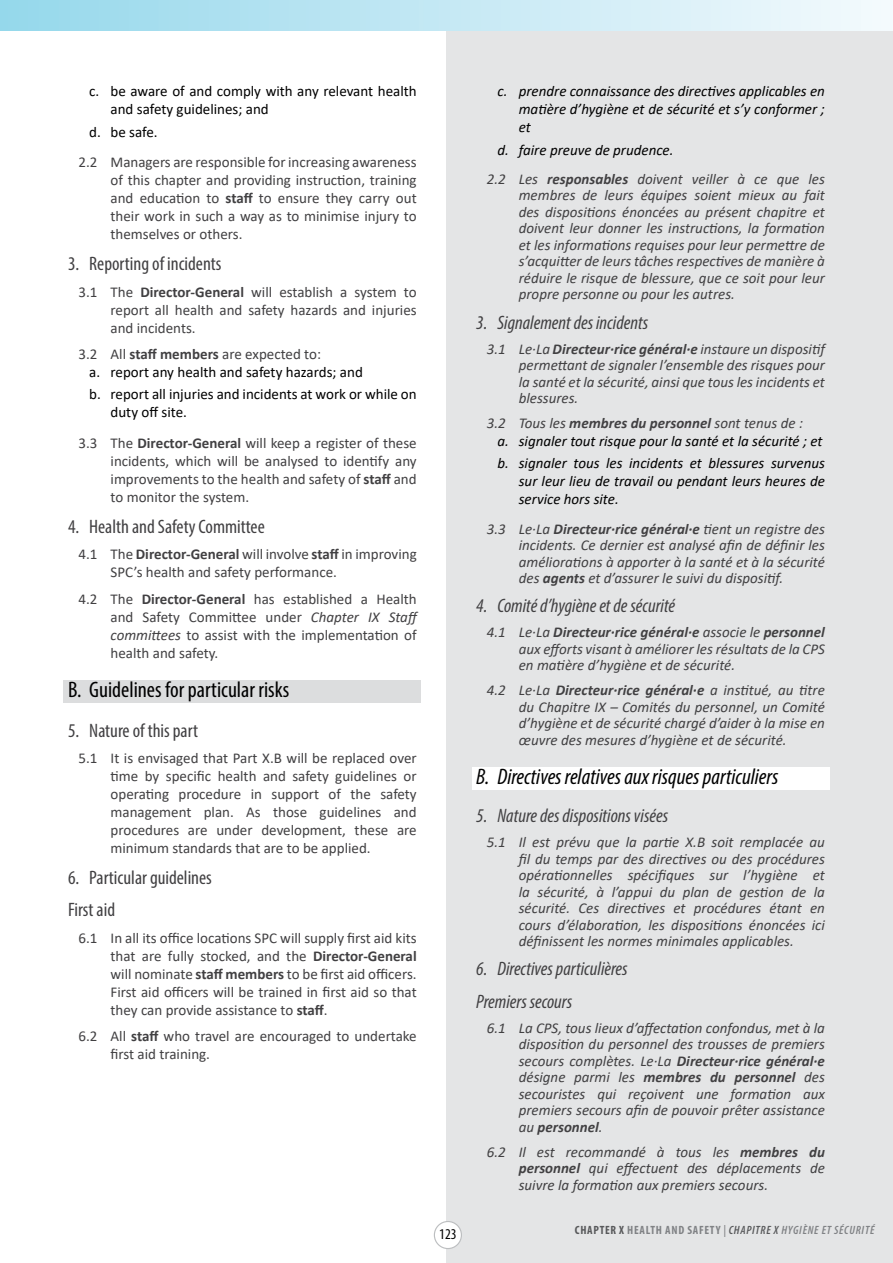
<style>
.page{position:relative;width:893px;height:1263px;background:#fff}
.page>*{position:absolute;margin:0;border:0;box-sizing:border-box;transform-origin:0 0}
.t1{font:italic condensed 22.5px "Myriad Pro";color:#000}
.t2{font:condensed 22.5px "Myriad Pro";color:#000}
.t3{font:italic condensed 19.5px/32.2px "Myriad Pro";color:#414042}
.t4{font:condensed 19.5px/32.2px "Myriad Pro";color:#414042}
.t5{font:italic 15px/16.5px "Calibri";color:#414042;text-align:justify}
.t6{font:15px/18px "Calibri";color:#414042;text-align:justify}
.t7{font:italic 15px/18px "Calibri";color:#000;text-align:justify}
.t8{font:15px/18px "Calibri";color:#000}
.t9{font:condensed 15px "Myriad Pro";color:#000}
.t10{font:italic 600 condensed 12px "Myriad Pro";letter-spacing:.06em;color:#808285}
.s1{font-weight:700}
.s2{color:#414042}
.s3{font-weight:700;color:#414042}
.s4{font-style:italic}
.s5{color:#000}
.s6{font-weight:700;font-style:normal;color:#58595b}
.s7{font-weight:700;font-style:normal}
.s8{color:#58595b}
</style>
<div class="page">
<div style="left:446px;top:0;width:447px;height:1263px;background:#e4e5e6"></div>
<div style="left:434px;top:1221px;width:27px;height:27px;background:#fff;border-radius:50%"></div>
<div style="left:434px;top:1221px;width:28px;height:28px;border:1px solid #bcbec0;border-radius:50%"></div>
<img style="left:0;top:0;width:893px;height:30px">
<div style="left:64px;top:680px;width:357px;height:23px;background:#dcddde"></div>
<div style="left:472px;top:767px;width:357px;height:23px;background:#fff"></div>
<p class="t8" style="left:111px;top:82px;width:308px;text-indent:-21px">c. be aware of and comply with any relevant health and safety guidelines; and</p>
<p class="t8" style="left:89px;top:122px;width:70px">d. be safe.</p>
<p class="t6" style="left:111px;top:153px;width:308px;text-indent:-32px">2.2 Managers are responsible for increasing awareness of this chapter and providing instruction, training and education to <span class="s1">staff</span> to ensure they carry out their work in such a way as to minimise injury to themselves or others.</p>
<h2 class="t4" style="left:68px;top:247px;width:155px">3. Reporting of incidents</h2>
<p class="t6" style="left:111px;top:282px;width:308px;text-indent:-32px">3.1 The <span class="s1">Director-General</span> will establish a system to report all health and safety hazards and injuries and incidents.</p>
<p class="t8" style="left:89px;top:345px;width:275px;text-indent:-11px"><span class="s2">3.2 All</span> <span class="s3">staff members</span> <span class="s2">are expected to:<br></span>a. report any health and safety hazards; and</p>
<p class="t8" style="left:111px;top:385px;width:308px;text-indent:-21px">b. report all injuries and incidents at work or while on duty off site.</p>
<p class="t6" style="left:111px;top:434px;width:308px;text-indent:-32px">3.3 The <span class="s1">Director-General</span> will keep a register of these incidents, which will be analysed to identify any improvements to the health and safety of <span class="s1">staff</span> and to monitor the system.</p>
<h2 class="t4" style="left:68px;top:510px;width:198px">4. Health and Safety Committee</h2>
<p class="t6" style="left:111px;top:545px;width:308px;text-indent:-32px">4.1 The <span class="s1">Director-General</span> will involve <span class="s1">staff</span> in improving<br>SPC’s health and safety performance.</p>
<p class="t6" style="left:111px;top:589px;width:311px;text-align:left;text-indent:-32px">4.2 The <span class="s1">Director-General</span> has established a Health and Safety Committee under <span class="s4">Chapter IX Staff committees</span> to assist with the implementation of health and safety.</p>
<h1 class="t2" style="left:68px;top:676px;width:223px">B. Guidelines for particular risks</h1>
<h2 class="t4" style="left:68px;top:714px;width:131px">5. Nature of this part</h2>
<p class="t6" style="left:111px;top:749px;width:308px;text-indent:-32px">5.1 It is envisaged that Part X.B will be replaced over time by specific health and safety guidelines or operating procedure in support of the safety management plan. As those guidelines and procedures are under development, these are minimum standards that are to be applied.</p>
<h2 class="t4" style="left:68px;top:861px;width:145px">6. Particular guidelines<br>First aid</h2>
<p class="t6" style="left:111px;top:928px;width:308px;text-indent:-32px">6.1 In all its office locations SPC will supply first aid kits that are fully stocked, and the <span class="s1">Director-General </span>will nominate <span class="s1">staff members</span> to be first aid officers.<br>First aid officers will be trained in first aid so that they can provide assistance to <span class="s1">staff</span>.</p>
<p class="t6" style="left:111px;top:1027px;width:308px;text-indent:-32px">6.2 All <span class="s1">staff</span> who travel are encouraged to undertake first aid training.</p>
<p class="t9" style="left:439px;top:1225px;width:19px">123</p>
<p class="t7" style="left:519px;top:82px;width:308px;text-indent:-21px">c. prendre connaissance des directives applicables en matière d’hygiène et de sécurité et s’y conformer ; et</p>
<p class="t5" style="left:487px;top:134px;width:340px;line-height:29.2px;text-indent:11px"><span class="s5">d. faire preuve de prudence.<br></span>2.2 Les <span class="s1">responsables</span> doivent veiller à ce que les</p>
<p class="t5" style="left:519px;top:186px;width:308px">membres de leurs équipes soient mieux au fait des dispositions énoncées au présent chapitre et doivent leur donner les instructions, la formation et les informations requises pour leur permettre de s’acquitter de leurs tâches respectives de manière à réduire le risque de blessure, que ce soit pour leur propre personne ou pour les autres.</p>
<h2 class="t3" style="left:476px;top:306px;width:174px">3. Signalement des incidents</h2>
<p class="t5" style="left:519px;top:340px;width:308px;text-indent:-32px">3.1 Le·La <span class="s1">Directeur·rice général·e</span> instaure un dispositif permettant de signaler l’ensemble des risques pour la santé et la sécurité, ainsi que tous les incidents et blessures.</p>
<p class="t7" style="left:497px;top:413px;width:327px;text-indent:-11px"><span class="s2">3.2 Tous les</span> <span class="s3">membres du personnel</span> <span class="s2">sont tenus de :<br></span>a. signaler tout risque pour la santé et la sécurité ; et</p>
<p class="t7" style="left:519px;top:454px;width:308px;text-indent:-21px">b. signaler tous les incidents et blessures survenus sur leur lieu de travail ou pendant leurs heures de service hors site.</p>
<p class="t5" style="left:519px;top:520px;width:308px;text-indent:-32px">3.3 Le·La <span class="s1">Directeur·rice général·e</span> tient un registre des incidents. Ce dernier est analysé afin de définir les améliorations à apporter à la santé et à la sécurité des <span class="s1">agents</span> et d’assurer le suivi du dispositif.</p>
<h2 class="t3" style="left:476px;top:590px;width:200px">4. Comité d’hygiène et de sécurité</h2>
<p class="t5" style="left:519px;top:623px;width:308px;text-indent:-32px">4.1 Le·La <span class="s1">Directeur·rice général·e</span> associe le <span class="s1">personnel </span>aux efforts visant à améliorer les résultats de la CPS en matière d’hygiène et de sécurité.</p>
<p class="t5" style="left:519px;top:681px;width:308px;text-indent:-32px">4.2 Le·La <span class="s1">Directeur·rice général·e</span> a institué, au titre du Chapitre IX – Comités du personnel, un Comité d’hygiène et de sécurité chargé d’aider à la mise en œuvre des mesures d’hygiène et de sécurité.</p>
<h1 class="t1" style="left:476px;top:763px;width:304px">B. Directives relatives aux risques particuliers</h1>
<h2 class="t3" style="left:476px;top:799px;width:193px">5. Nature des dispositions visées</h2>
<p class="t5" style="left:519px;top:833px;width:308px;text-indent:-32px">5.1 Il est prévu que la partie X.B soit remplacée au fil du temps par des directives ou des procédures opérationnelles spécifiques sur l’hygiène et la sécurité, à l’appui du plan de gestion de la sécurité. Ces directives et procédures étant en cours d’élaboration, les dispositions énoncées ici définissent les normes minimales applicables.</p>
<h2 class="t3" style="left:476px;top:953px;width:153px">6. Directives particulières<br>Premiers secours</h2>
<p class="t5" style="left:519px;top:1019px;width:308px;text-indent:-32px">6.1 La CPS, tous lieux d’affectation confondus, met à la disposition du personnel des trousses de premiers secours complètes. Le·La <span class="s1">Directeur·rice général·e </span>désigne parmi les <span class="s1">membres du personnel</span> des secouristes qui reçoivent une formation aux premiers secours afin de pouvoir prêter assistance au <span class="s1">personnel</span>.</p>
<p class="t5" style="left:519px;top:1143px;width:308px;text-indent:-32px">6.2 Il est recommandé à tous les <span class="s1">membres du personnel</span> qui effectuent des déplacements de suivre la formation aux premiers secours.</p>
<p class="t10" style="left:575px;top:1223px;width:301px"><span class="s6">CHAPTER X</span> <span class="s7">HEALTH AND SAFETY</span> | <span class="s8">CHAPITRE X</span> HYGIÈNE ET SÉCURITÉ</p>
</div>
